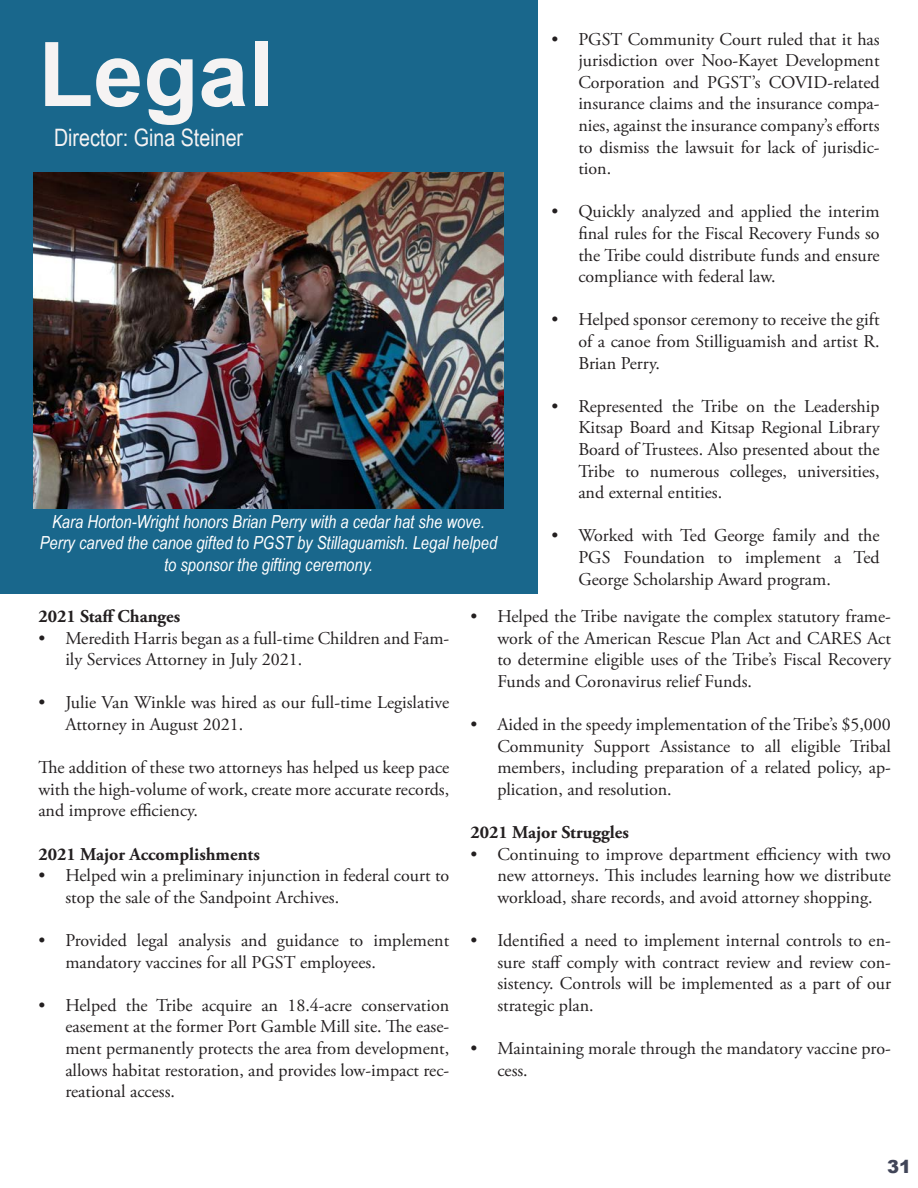
<style>
.page{position:relative;width:918px;height:1188px;background:#fff}
.page>*{position:absolute;margin:0;border:0;box-sizing:border-box;transform-origin:0 0}
.t1{font:700 90px "Arial";color:#f5f3f3}
.t2{font:24px "Arial Narrow";color:#f5f3f3}
.t3{font:18px/21.6px "Adobe Garamond Pro";color:#231f20;text-align:justify}
.t4{font:italic 18px/21.6px "Arial Narrow";color:#fff;text-align:center}
.t5{font:700 18px "Adobe Garamond Pro";color:#231f20}
.t6{font:900 18px "Arial";color:#414558}
</style>
<div class="page">
<div style="left:0;top:0;width:537px;height:162px;background:#19678c"></div>
<div style="left:0;top:155px;width:537px;height:439px;background:#19678c"></div>
<img style="left:33px;top:173px;width:471px;height:335px">
<p class="t3" style="left:578px;top:29px;width:303px;text-indent:-27px">• PGST Community Court ruled that it has jurisdiction over Noo-Kayet Development Corporation and PGST’s COVID-related insurance claims and the insurance compa&shy;nies, against the insurance company’s efforts to dismiss the lawsuit for lack of jurisdic&shy;tion.</p>
<p class="t3" style="left:578px;top:202px;width:303px;text-indent:-27px">• Quickly analyzed and applied the interim final rules for the Fiscal Recovery Funds so the Tribe could distribute funds and ensure compliance with federal law.</p>
<p class="t3" style="left:578px;top:310px;width:303px;text-indent:-27px">• Helped sponsor ceremony to receive the gift of a canoe from Stilliguamish and artist R.<br>Brian Perry.</p>
<p class="t3" style="left:578px;top:396px;width:303px;text-indent:-27px">• Represented the Tribe on the Leadership Kitsap Board and Kitsap Regional Library Board of Trustees. Also presented about the Tribe to numerous colleges, universities, and external entities.</p>
<p class="t3" style="left:578px;top:526px;width:303px;text-indent:-27px">• Worked with Ted George family and the PGS Foundation to implement a Ted George Scholarship Award program.</p>
<p class="t3" style="left:497px;top:606px;width:395px;text-indent:-27px">• Helped the Tribe navigate the complex statutory frame&shy;work of the American Rescue Plan Act and CARES Act to determine eligible uses of the Tribe’s Fiscal Recovery Funds and Coronavirus relief Funds.</p>
<p class="t3" style="left:497px;top:714px;width:395px;text-indent:-27px">• Aided in the speedy implementation of the Tribe’s $5,000<br>Community Support Assistance to all eligible Tribal members, including preparation of a related policy, ap&shy;plication, and resolution.</p>
<p class="t5" style="left:470px;top:822px;width:160px">2021 Major Struggles</p>
<p class="t3" style="left:497px;top:844px;width:395px;text-indent:-27px">• Continuing to improve department efficiency with two new attorneys. This includes learning how we distribute workload, share records, and avoid attorney shopping.</p>
<p class="t3" style="left:497px;top:930px;width:395px;text-indent:-27px">• Identified a need to implement internal controls to en&shy;sure staff comply with contract review and review con&shy;sistency. Controls will be implemented as a part of our strategic plan.</p>
<p class="t3" style="left:497px;top:1038px;width:395px;text-indent:-27px">• Maintaining morale through the mandatory vaccine pro&shy;cess.</p>
<p class="t1" style="left:38px;top:11px;width:237px">Legal</p>
<p class="t2" style="left:54px;top:120px;width:191px">Director: Gina Steiner</p>
<p class="t4" style="left:40px;top:510px;width:459px">Kara Horton-Wright honors Brian Perry with a cedar hat she wove.<br>Perry carved the canoe gifted to PGST by Stillaguamish. Legal helped to sponsor the gifting ceremony.</p>
<p class="t5" style="left:38px;top:606px;width:143px">2021 Staff Changes</p>
<p class="t3" style="left:65px;top:628px;width:385px;text-indent:-27px">• Meredith Harris began as a full-time Children and Fam&shy;ily Services Attorney in July 2021.</p>
<p class="t3" style="left:65px;top:693px;width:385px;text-indent:-27px">• Julie Van Winkle was hired as our full-time Legislative<br>Attorney in August 2021.</p>
<p class="t3" style="left:38px;top:757px;width:413px">The addition of these two attorneys has helped us keep pace with the high-volume of work, create more accurate records, and improve efficiency.</p>
<p class="t5" style="left:38px;top:843px;width:223px">2021 Major Accomplishments</p>
<p class="t3" style="left:65px;top:865px;width:385px;text-indent:-27px">• Helped win a preliminary injunction in federal court to stop the sale of the Sandpoint Archives.</p>
<p class="t3" style="left:65px;top:930px;width:385px;text-indent:-27px">• Provided legal analysis and guidance to implement mandatory vaccines for all PGST employees.</p>
<p class="t3" style="left:65px;top:995px;width:385px;text-indent:-27px">• Helped the Tribe acquire an 18.4-acre conservation easement at the former Port Gamble Mill site. The ease&shy;ment permanently protects the area from development, allows habitat restoration, and provides low-impact rec&shy;reational access.</p>
<p class="t6" style="left:887px;top:1153px;width:26px">31</p>
</div>
